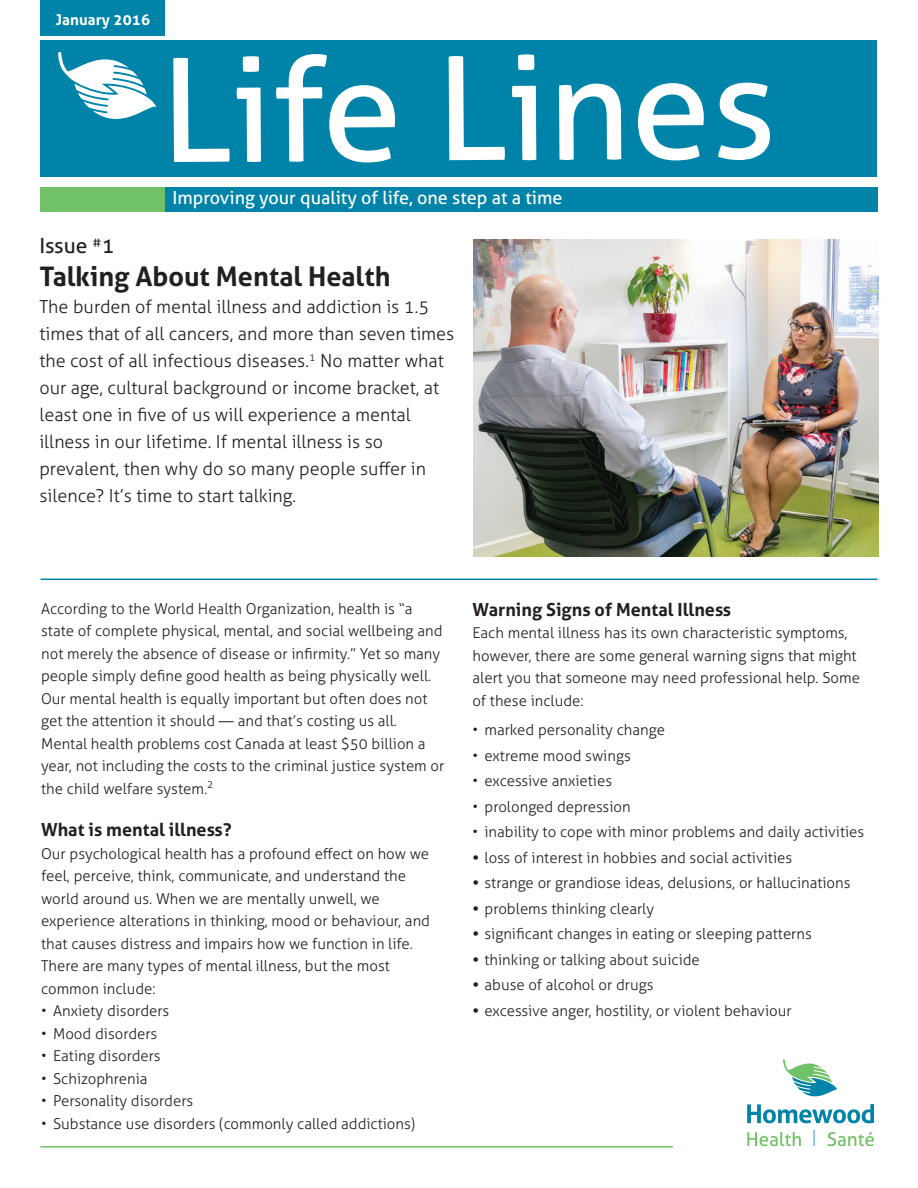
<style>
.page{position:relative;width:918px;height:1188px;background:#fff}
.page>*{position:absolute;margin:0;border:0;box-sizing:border-box;transform-origin:0 0}
.t1{font:144px "Aller";letter-spacing:-.01em;color:#fff}
.t2{font:700 27px "Aller";color:#231f20}
.t3{font:21px "Aller";color:#231f20}
.t4{font:300 18px/27px "Aller";color:#231f20}
.t5{font:700 18px "Aller";color:#231f20}
.t6{font:18px "Aller";color:#fff}
.t7{font:300 15px/22.5px "Aller";color:#231f20}
.t8{font:700 15px "Aller";letter-spacing:.01em;color:#fff}
.s1{font-weight:700}
</style>
<div class="page">
<hr style="left:40px;top:1146px;width:633px;height:2px;background:#71c167">
<img style="left:473px;top:240px;width:405px;height:317px">
<div style="left:40px;top:40px;width:838px;height:137px;background:#0083a9"></div>
<div style="left:40px;top:187px;width:125px;height:25px;background:#71c167"></div>
<svg style="left:58px;top:52px;width:98px;height:67px"></svg>
<div style="left:40px;top:0;width:125px;height:35px;background:#0083a9"></div>
<div style="left:165px;top:187px;width:713px;height:25px;background:#0083a9"></div>
<hr style="left:40px;top:579px;width:838px;height:1px;background:#0083a9">
<svg style="left:747px;top:1059px;width:127px;height:64px"></svg>
<svg style="left:747px;top:1132px;width:54px;height:14px"></svg>
<svg style="left:828px;top:1132px;width:46px;height:14px"></svg>
<svg style="left:814px;top:1130px;width:1px;height:16px"></svg>
<p class="t8" style="left:56px;top:11px;width:96px">January 2016</p>
<h1 class="t1" style="left:161px;top:22px;width:618px">Life Lines</h1>
<p class="t6" style="left:172px;top:187px;width:391px">Improving your quality of life, one step at a time</p>
<h3 class="t3" style="left:39px;top:233px;width:77px">Issue <sup>#</sup>1</h3>
<p class="t2" style="left:39px;top:260px;width:353px">Talking About Mental Health</p>
<p class="t4" style="left:39px;top:294px;width:391px">The burden of mental illness and addiction is 1.5</p>
<p class="t4" style="left:39px;top:321px;width:417px">times that of all cancers, and more than seven times the cost of all infectious diseases.<sup>1</sup> No matter what our age, cultural background or income bracket, at</p>
<p class="t4" style="left:39px;top:402px;width:388px">least one in five of us will experience a mental illness in our lifetime. If mental illness is so prevalent, then why do so many people suffer in silence? It’s time to start talking.</p>
<p class="t7" style="left:41px;top:597px;width:403px">According to the World Health Organization, health is “a state of complete physical, mental, and social wellbeing and</p>
<p class="t7" style="left:41px;top:642px;width:401px">not merely the absence of disease or infirmity.” Yet so many people simply define good health as being physically well.</p>
<p class="t7" style="left:41px;top:687px;width:388px">Our mental health is equally important but often does not</p>
<p class="t7" style="left:41px;top:710px;width:357px">get the attention it should — and that’s costing us all.</p>
<p class="t7" style="left:41px;top:732px;width:405px">Mental health problems cost Canada at least $50 billion a year, not including the costs to the criminal justice system or</p>
<p class="t7" style="left:41px;top:777px;width:174px">the child welfare system.<sup>2</sup></p>
<h4 class="t5" style="left:41px;top:819px;width:192px">What is mental illness?</h4>
<p class="t7" style="left:41px;top:842px;width:389px">Our psychological health has a profound effect on how we</p>
<p class="t7" style="left:41px;top:865px;width:366px">feel, perceive, think, communicate, and understand the</p>
<p class="t7" style="left:41px;top:887px;width:340px">world around us. When we are mentally unwell, we</p>
<p class="t7" style="left:41px;top:910px;width:390px">experience alterations in thinking, mood or behaviour, and</p>
<p class="t7" style="left:41px;top:932px;width:373px">that causes distress and impairs how we function in life.</p>
<p class="t7" style="left:41px;top:955px;width:350px">There are many types of mental illness, but the most common include:</p>
<p class="t7" style="left:41px;top:1000px;width:130px">• Anxiety disorders</p>
<p class="t7" style="left:41px;top:1022px;width:118px">• Mood disorders</p>
<p class="t7" style="left:41px;top:1045px;width:121px">• Eating disorders</p>
<p class="t7" style="left:41px;top:1067px;width:108px">• Schizophrenia</p>
<p class="t7" style="left:41px;top:1090px;width:154px">• Personality disorders</p>
<p class="t7" style="left:41px;top:1112px;width:376px">• Substance use disorders (commonly called addictions)</p>
<h4 class="t5" style="left:472px;top:598px;width:260px">Warning Signs of Mental Illness</h4>
<p class="t7" style="left:472px;top:622px;width:386px">Each mental illness has its own characteristic symptoms, however, there are some general warning signs that might</p>
<p class="t7" style="left:472px;top:667px;width:389px">alert you that someone may need professional help. Some</p>
<p class="t7" style="left:472px;top:689px;width:113px">of these include:</p>
<p class="t7" style="left:472px;top:719px;width:194px">• marked personality change</p>
<p class="t7" style="left:472px;top:744px;width:160px">• extreme mood swings</p>
<p class="t7" style="left:472px;top:770px;width:141px">• excessive anxieties</p>
<p class="t7" style="left:472px;top:795px;width:160px">• prolonged depression</p>
<p class="t7" style="left:472px;top:821px;width:393px">• inability to cope with minor problems and daily activities</p>
<p class="t7" style="left:472px;top:846px;width:321px"><span class="s1">•</span> loss of interest in hobbies and social activities</p>
<p class="t7" style="left:472px;top:872px;width:380px"><span class="s1">•</span> strange or grandiose ideas, delusions, or hallucinations</p>
<p class="t7" style="left:472px;top:897px;width:183px"><span class="s1">•</span> problems thinking clearly</p>
<p class="t7" style="left:472px;top:923px;width:341px"><span class="s1">•</span> significant changes in eating or sleeping patterns</p>
<p class="t7" style="left:472px;top:948px;width:229px"><span class="s1">•</span> thinking or talking about suicide</p>
<p class="t7" style="left:472px;top:974px;width:183px"><span class="s1">•</span> abuse of alcohol or drugs</p>
<p class="t7" style="left:472px;top:999px;width:321px"><span class="s1">•</span> excessive anger, hostility, or violent behaviour</p>
</div>
